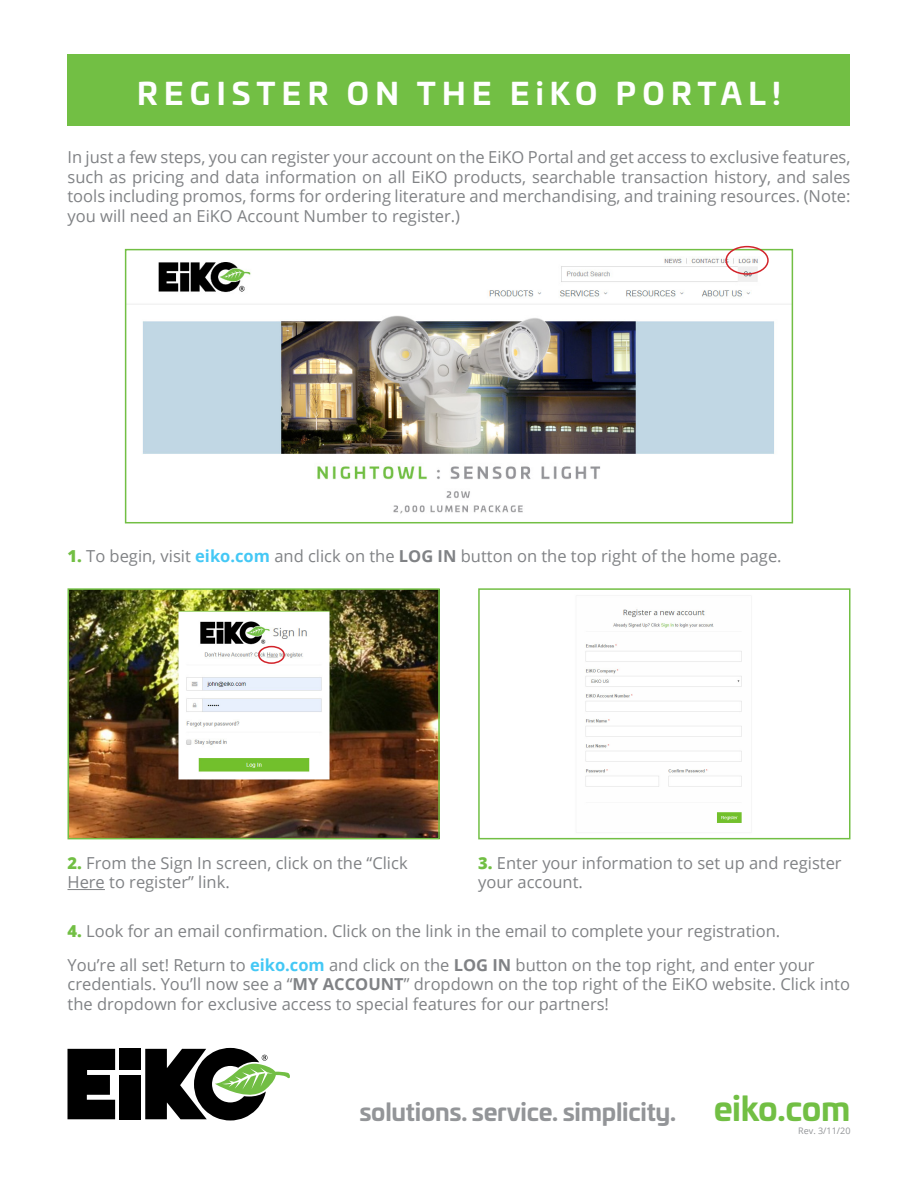
<style>
.page{position:relative;width:918px;height:1188px;background:#fff}
.page>*{position:absolute;margin:0;border:0;box-sizing:border-box;transform-origin:0 0}
.t1{font:700 30px "Univia Pro";letter-spacing:.21em;color:#fff}
.t2{font:700 24px "Univia Pro";letter-spacing:-.01em;color:#939598}
.t3{font:16.5px/19.8px "Open Sans";color:#808285}
.t4{font:9px "Open Sans";color:#939598}
.s1{font-weight:800;color:#72bf44}
.s2{font-weight:700;color:#44c8f5}
.s3{font-weight:700}
.s4{font-size:33px;color:#72bf44}
</style>
<div class="page">
<div style="left:68px;top:54px;width:782px;height:71px;background:#72bf44"></div>
<hr style="left:68px;top:889px;width:37px;height:1px;background:#808285">
<img style="left:71px;top:591px;width:366px;height:245px">
<div style="left:68px;top:588px;width:372px;height:251px;border:2px solid #72bf44"></div>
<img style="left:585px;top:609px;width:157px;height:214px">
<div style="left:478px;top:588px;width:372px;height:251px;border:2px solid #72bf44"></div>
<img style="left:128px;top:253px;width:662px;height:261px">
<div style="left:125px;top:249px;width:668px;height:274px;border:2px solid #72bf44"></div>
<div style="left:725px;top:246px;width:44px;height:29px;border:2px solid #d2232a;border-radius:50%"></div>
<div style="left:258px;top:646px;width:27px;height:18px;border:2px solid #d2232a;border-radius:50%"></div>
<svg style="left:68px;top:1049px;width:47px;height:70px"></svg>
<div style="left:120px;top:1049px;width:21px;height:21px;background:#000"></div>
<div style="left:120px;top:1075px;width:21px;height:44px;background:#000"></div>
<svg style="left:145px;top:1048px;width:145px;height:72px"></svg>
<h1 class="t1" style="left:137px;top:70px;width:646px">REGISTER ON THE EiKO PORTAL!</h1>
<p class="t3" style="left:68px;top:146px;width:785px;text-align:justify">In just a few steps, you can register your account on the EiKO Portal and get access to exclusive features, such as pricing and data information on all EiKO products, searchable transaction history, and sales tools including promos, forms for ordering literature and merchandising, and training resources. (Note: you will need an EiKO Account Number to register.)</p>
<p class="t3" style="left:68px;top:546px;width:716px"><span class="s1">1.</span> To begin, visit <span class="s2">eiko.com</span> and click on the <span class="s3">LOG IN</span> button on the top right of the home page.</p>
<p class="t3" style="left:68px;top:852px;width:342px"><span class="s1">2.</span> From the Sign In screen, click on the “Click<br>Here to register” link.</p>
<p class="t3" style="left:478px;top:852px;width:365px"><span class="s1">3.</span> Enter your information to set up and register your account.</p>
<p class="t3" style="left:68px;top:914px;width:749px;line-height:33.3px"><span class="s1">4.</span> Look for an email confirmation. Click on the link in the email to complete your registration.<br>You’re all set! Return to <span class="s2">eiko.com</span> and click on the <span class="s3">LOG IN</span> button on the top right, and enter your</p>
<p class="t3" style="left:68px;top:974px;width:784px">credentials. You’ll now see a “<span class="s3">MY ACCOUNT</span>” dropdown on the top right of the EiKO website. Click into the dropdown for exclusive access to special features for our partners!</p>
<h2 class="t2" style="left:359px;top:1092px;width:493px">solutions. service. simplicity. <span class="s4">eiko.com</span></h2>
<p class="t4" style="left:798px;top:1125px;width:54px">Rev. 3/11/20</p>
</div>
